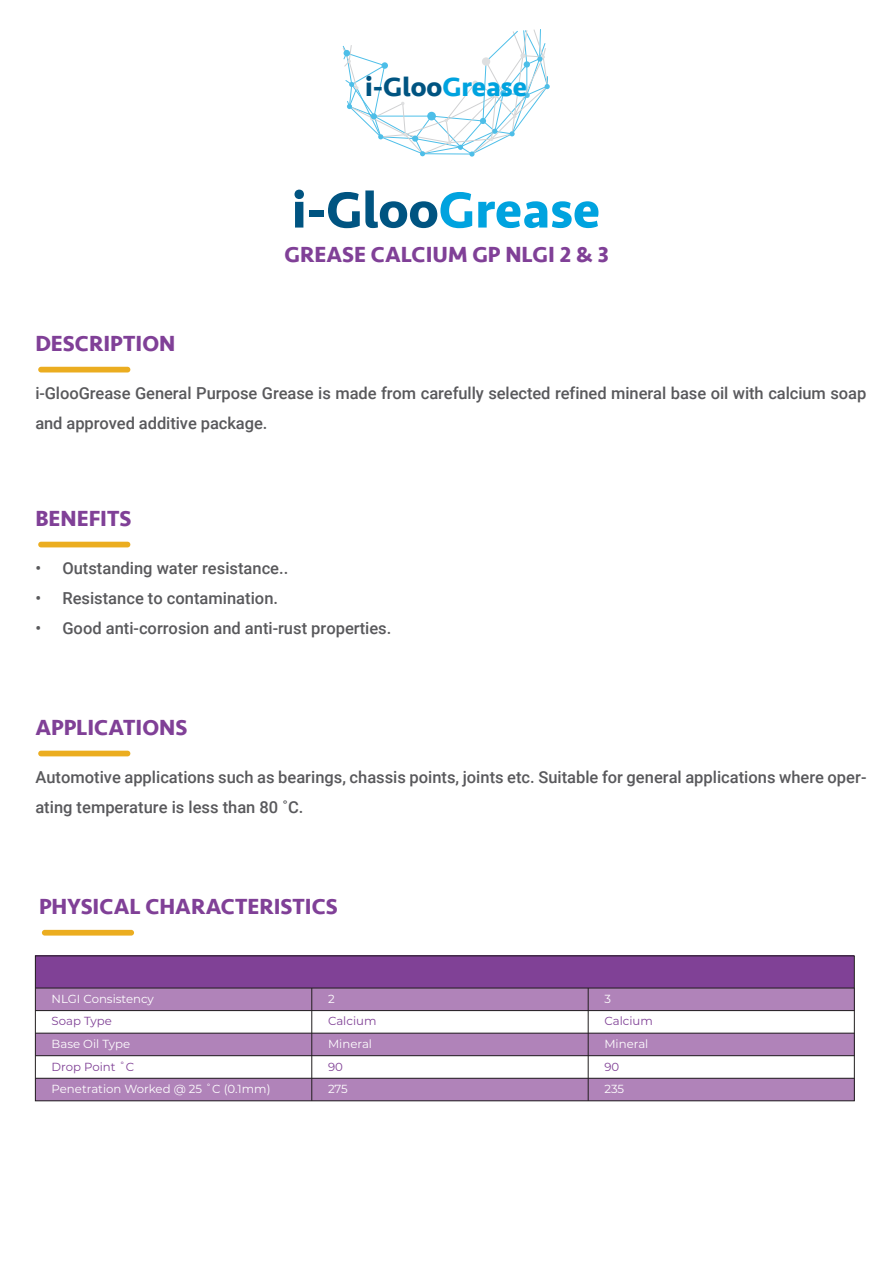
<style>
.page{position:relative;width:893px;height:1263px;background:#fff}
.page>*{position:absolute;margin:0;border:0;box-sizing:border-box;transform-origin:0 0}
.t1{font:700 52.5px "Seravek";color:#005481}
.t2{font:700 27.6px "Seravek";color:#005481}
.t3{font:700 22.5px "Seravek";color:#804097}
.t4{font:500 16.5px/30px "Roboto";color:#59595c}
.t5{font:11.7px "Montserrat";color:#fff}
.t6{font:11.7px "Montserrat";color:#804196}
.s1{color:#00a3df}
</style>
<div class="page">
<svg style="left:343px;top:29px;width:207px;height:128px"></svg>
<div style="left:427px;top:112px;width:9px;height:8px;background:#4dbee8;border-radius:50%"></div>
<div style="left:38px;top:367px;width:92px;height:5px;background:#ebad20;border-radius:3px"></div>
<div style="left:38px;top:542px;width:92px;height:5px;background:#ebad20;border-radius:3px"></div>
<div style="left:42px;top:930px;width:92px;height:5px;background:#ebad20;border-radius:3px"></div>
<div style="left:35px;top:988px;width:277px;height:22px;background:#b083b9"></div>
<div style="left:35px;top:956px;width:819px;height:32px;background:#804196"></div>
<div style="left:35px;top:1033px;width:277px;height:23px;background:#b083b9"></div>
<div style="left:35px;top:1078px;width:277px;height:23px;background:#b083b9"></div>
<div style="left:312px;top:988px;width:276px;height:22px;background:#b083b9"></div>
<div style="left:312px;top:1033px;width:276px;height:23px;background:#b083b9"></div>
<div style="left:312px;top:1078px;width:276px;height:23px;background:#b083b9"></div>
<div style="left:588px;top:988px;width:266px;height:22px;background:#b083b9"></div>
<div style="left:588px;top:1033px;width:266px;height:23px;background:#b083b9"></div>
<div style="left:588px;top:1078px;width:266px;height:23px;background:#b083b9"></div>
<hr style="left:35px;top:988px;width:819px;height:1px;background:#211e1f">
<hr style="left:35px;top:1010px;width:819px;height:1px;background:#211e1f">
<hr style="left:588px;top:988px;width:1px;height:113px;background:#211e1f">
<hr style="left:35px;top:1033px;width:819px;height:1px;background:#211e1f">
<hr style="left:35px;top:1055px;width:819px;height:1px;background:#211e1f">
<hr style="left:35px;top:1078px;width:819px;height:1px;background:#211e1f">
<div style="left:35px;top:955px;width:820px;height:146px;border:1px solid #211e1f"></div>
<hr style="left:311px;top:988px;width:1px;height:113px;background:#211e1f">
<div style="left:38px;top:751px;width:92px;height:5px;background:#ebad20;border-radius:3px"></div>
<h2 class="t2" style="left:365px;top:64px;width:163px">i-Gloo<span class="s1">Grease</span></h2>
<h1 class="t1" style="left:292px;top:168px;width:310px">i-Gloo<span class="s1">Grease</span></h1>
<h3 class="t3" style="left:284px;top:236px;width:326px">GREASE CALCIUM GP NLGI 2 &amp; 3</h3>
<h3 class="t3" style="left:35px;top:325px;width:142px">DESCRIPTION</h3>
<p class="t4" style="left:35px;top:377px;width:832px">i-GlooGrease General Purpose Grease is made from carefully selected refined mineral base oil with calcium soap and approved additive package.</p>
<h3 class="t3" style="left:35px;top:500px;width:98px">BENEFITS</h3>
<p class="t4" style="left:35px;top:552px;width:254px">• Outstanding water resistance..</p>
<p class="t4" style="left:35px;top:582px;width:244px">• Resistance to contamination.</p>
<p class="t4" style="left:35px;top:612px;width:358px">• Good anti-corrosion and anti-rust properties.</p>
<h3 class="t3" style="left:35px;top:709px;width:153px">APPLICATIONS</h3>
<p class="t4" style="left:35px;top:761px;width:832px">Automotive applications such as bearings, chassis points, joints etc. Suitable for general applications where oper&shy;ating temperature is less than 80 ˚C.</p>
<h3 class="t3" style="left:39px;top:888px;width:300px">PHYSICAL CHARACTERISTICS</h3>
<p class="t5" style="left:52px;top:991px;width:104px">NLGI Consistency</p>
<p class="t6" style="left:52px;top:1013px;width:62px">Soap Type</p>
<p class="t5" style="left:52px;top:1036px;width:80px">Base Oil Type</p>
<p class="t6" style="left:52px;top:1058px;width:84px">Drop Point ˚C</p>
<p class="t5" style="left:52px;top:1081px;width:220px">Penetration Worked @ 25 ˚C (0.1mm)</p>
<p class="t5" style="left:328px;top:991px;width:8px">2</p>
<p class="t6" style="left:328px;top:1013px;width:50px">Calcium</p>
<p class="t5" style="left:328px;top:1036px;width:46px">Mineral</p>
<p class="t6" style="left:328px;top:1058px;width:16px">90</p>
<p class="t5" style="left:328px;top:1081px;width:21px">275</p>
<p class="t5" style="left:604px;top:991px;width:8px">3</p>
<p class="t6" style="left:604px;top:1013px;width:50px">Calcium</p>
<p class="t5" style="left:604px;top:1036px;width:46px">Mineral</p>
<p class="t6" style="left:604px;top:1058px;width:16px">90</p>
<p class="t5" style="left:604px;top:1081px;width:21px">235</p>
</div>
